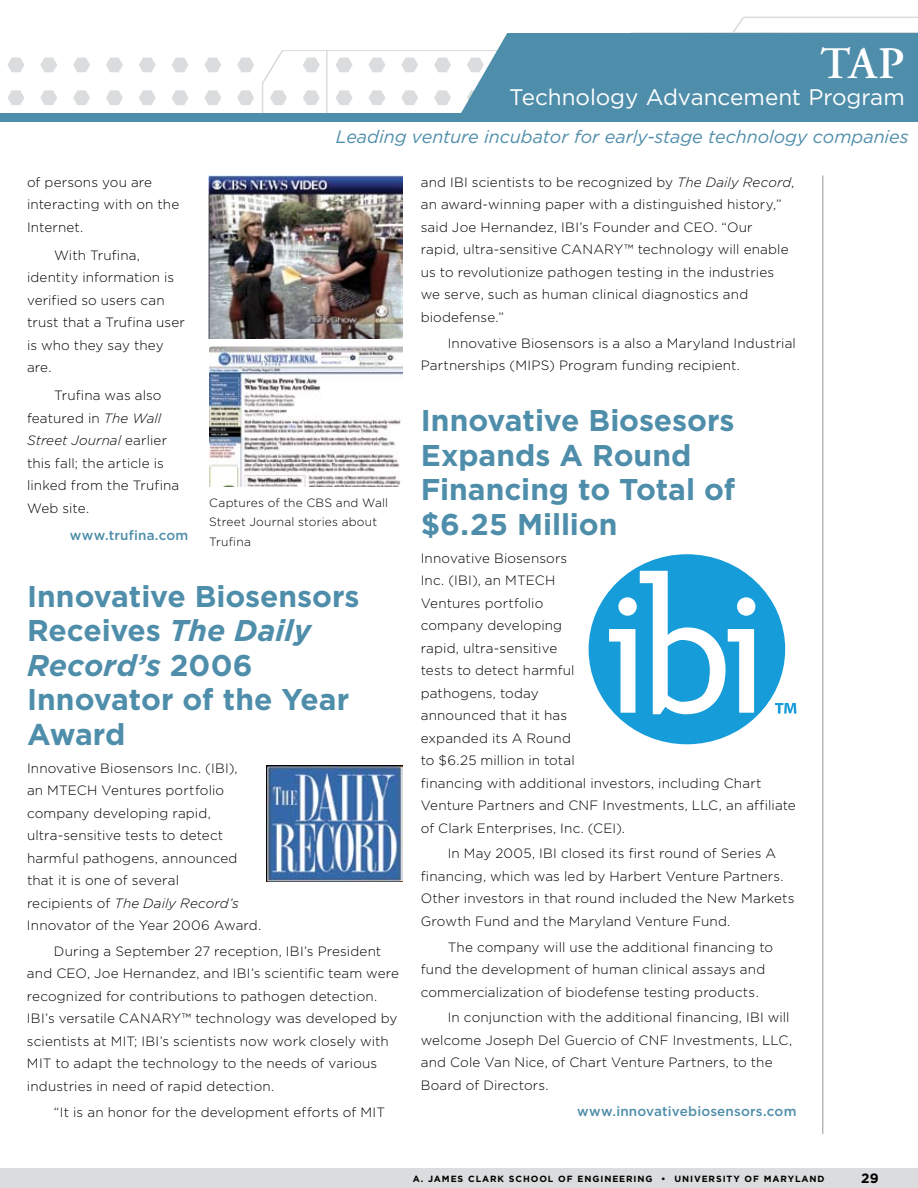
<style>
.page{position:relative;width:918px;height:1188px;background:#fff}
.page>*{position:absolute;margin:0;border:0;box-sizing:border-box;transform-origin:0 0}
.t1{font:600 45px "Adobe Garamond";color:#fff}
.t2{font:700 30px/34.5px "Gotham";letter-spacing:-.005em;color:#4f8eaa}
.t3{font:22.5px "Gotham";letter-spacing:-.005em;color:#fff}
.t4{font:italic 18px "Gotham";letter-spacing:-.005em;color:#4f8eaa}
.t5{font:300 13.5px/22.5px "Gotham";letter-spacing:.01em;color:#000}
.t6{font:500 13.5px "Gotham";letter-spacing:.015em;color:#4f8eaa}
.t7{font:700 13.5px "Gotham";color:#000}
.t8{font:300 12px/19.5px "Gotham";letter-spacing:.015em;color:#000}
.t9{font:700 9px "Gotham";letter-spacing:.1em;color:#000}
.s1{font-style:italic}
</style>
<div class="page">
<div style="left:0;top:1169px;width:918px;height:19px;background:#dadcdd"></div>
<hr style="left:822px;top:176px;width:2px;height:958px;background:#959ca0">
<img style="left:209px;top:176px;width:194px;height:162px">
<img style="left:209px;top:346px;width:194px;height:141px">
<img style="left:267px;top:765px;width:136px;height:116px">
<div style="left:589px;top:554px;width:196px;height:190px;background:#169cd8;border-radius:50%"></div>
<svg style="left:609px;top:571px;width:146px;height:143px"></svg>
<svg style="left:775px;top:703px;width:21px;height:11px"></svg>
<svg style="left:0;top:17px;width:918px;height:105px"></svg>
<div style="left:507px;top:33px;width:411px;height:83px;background:#4f8eaa"></div>
<h1 class="t1" style="left:820px;top:39px;width:86px">TAP</h1>
<h3 class="t3" style="left:509px;top:85px;width:397px">Technology Advancement Program</h3>
<h3 class="t4" style="left:336px;top:126px;width:574px">Leading venture incubator for early-stage technology companies</h3>
<p class="t5" style="left:27px;top:171px;width:154px">of persons you are interacting with on the<br>Internet.</p>
<p class="t5" style="left:27px;top:243px;width:159px;text-indent:27px">With Trufina, identity information is verified so users can trust that a Trufina user is who they say they are.</p>
<p class="t5" style="left:27px;top:384px;width:154px;text-indent:27px">Trufina was also featured in <span class="s1">The Wall<br>Street Journal</span> earlier this fall; the article is linked from the Trufina<br>Web site.</p>
<p class="t6" style="left:70px;top:528px;width:120px">www.trufina.com</p>
<p class="t8" style="left:209px;top:493px;width:181px">Captures of the CBS and Wall<br>Street Journal stories about<br>Trufina</p>
<h2 class="t2" style="left:27px;top:578px;width:334px">Innovative Biosensors<br>Receives <span class="s1">The Daily<br>Record’s</span> 2006<br>Innovator of the Year<br>Award</h2>
<p class="t5" style="left:27px;top:756px;width:236px">Innovative Biosensors Inc. (IBI),<br>an MTECH Ventures portfolio company developing rapid, ultra-sensitive tests to detect harmful pathogens, announced that it is one of several<br>recipients of <span class="s1">The Daily Record’s<br></span>Innovator of the Year 2006 Award.</p>
<p class="t5" style="left:27px;top:940px;width:374px;text-indent:27px">During a September 27 reception, IBI’s President and CEO, Joe Hernandez, and IBI’s scientific team were recognized for contributions to pathogen detection.<br>IBI’s versatile CANARY™ technology was developed by scientists at MIT; IBI’s scientists now work closely with MIT to adapt the technology to the needs of various industries in need of rapid detection.</p>
<p class="t5" style="left:54px;top:1100px;width:333px">“It is an honor for the development efforts of MIT</p>
<p class="t5" style="left:421px;top:171px;width:375px">and IBI scientists to be recognized by <span class="s1">The Daily Record</span>, an award-winning paper with a distinguished history,” said Joe Hernandez, IBI’s Founder and CEO. “Our rapid, ultra-sensitive CANARY™ technology will enable us to revolutionize pathogen testing in the industries we serve, such as human clinical diagnostics and biodefense.”</p>
<p class="t5" style="left:421px;top:331px;width:377px;text-indent:27px">Innovative Biosensors is a also a Maryland Industrial<br>Partnerships (MIPS) Program funding recipient.</p>
<h2 class="t2" style="left:421px;top:403px;width:316px">Innovative Biosesors<br>Expands A Round<br>Financing to Total of $6.25 Million</h2>
<p class="t5" style="left:421px;top:546px;width:377px">Innovative Biosensors<br>Inc. (IBI), an MTECH<br>Ventures portfolio<br>company developing<br>rapid, ultra-sensitive<br>tests to detect harmful<br>pathogens, today<br>announced that it has<br>expanded its A Round<br>to $6.25 million in total<br>financing with additional investors, including Chart<br>Venture Partners and CNF Investments, LLC, an affiliate of Clark Enterprises, Inc. (CEI).</p>
<p class="t5" style="left:421px;top:842px;width:375px;text-indent:27px">In May 2005, IBI closed its first round of Series A financing, which was led by Harbert Venture Partners.<br>Other investors in that round included the New Markets Growth Fund and the Maryland Venture Fund.</p>
<p class="t5" style="left:421px;top:935px;width:354px;text-indent:27px">The company will use the additional financing to fund the development of human clinical assays and commercialization of biodefense testing products.</p>
<p class="t5" style="left:421px;top:1006px;width:373px;text-indent:27px">In conjunction with the additional financing, IBI will welcome Joseph Del Guercio of CNF Investments, LLC, and Cole Van Nice, of Chart Venture Partners, to the Board of Directors.</p>
<p class="t6" style="left:577px;top:1103px;width:221px">www.innovativebiosensors.com</p>
<p class="t9" style="left:413px;top:1174px;width:30px">A. James</p>
<p class="t9" style="left:468px;top:1174px;width:16px">Clar</p>
<p class="t9" style="left:498px;top:1174px;width:27px">k School</p>
<p class="t9" style="left:558px;top:1174px;width:34px">of Engineering</p>
<p class="t9" style="left:661px;top:1174px;width:48px">• University</p>
<p class="t9" style="left:745px;top:1174px;width:37px">of Maryland</p>
<p class="t7" style="left:861px;top:1171px;width:10px">29</p>
</div>
